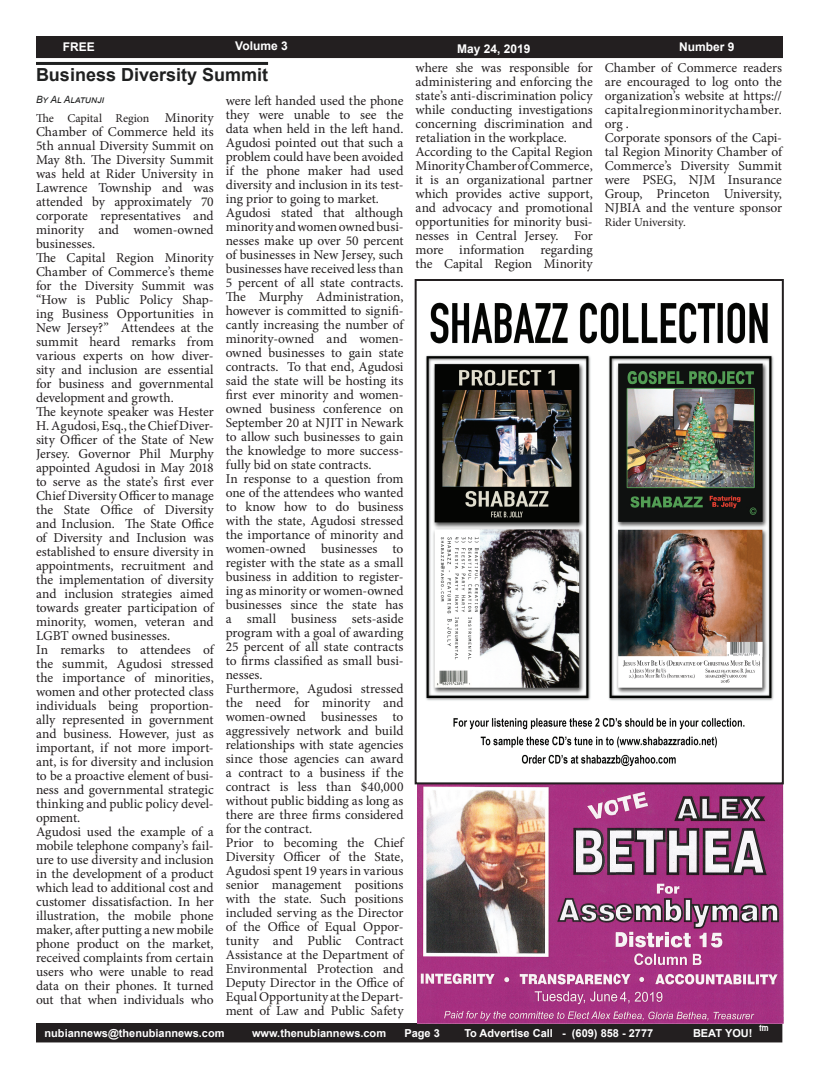
<style>
.page{position:relative;width:819px;height:1080px;background:#fff}
.page>*{position:absolute;margin:0;border:0;box-sizing:border-box;transform-origin:0 0}
.t1{font:700 18px "Arial";color:#1f2020}
.t2{font:13.5px/14px "Minion Pro";letter-spacing:-.005em;color:#231f20}
.t3{font:12px "Minion Pro";letter-spacing:-.01em;color:#231f20}
.t4{font:700 12px "Arial";color:#fff}
.t5{font:700 11px "Arial";color:#fff}
.t6{font:italic 10px "Arial";color:#1f2020}
.t7{font:8px "Hobo Std";color:#fff}
.s1{font-size:13.5px}
</style>
<div class="page">
<div style="left:36px;top:36px;width:746px;height:22px;background:#231f20"></div>
<div style="left:36px;top:1024px;width:746px;height:18px;background:#231f20"></div>
<div style="left:36px;top:1023px;width:746px;height:19px;border:1px solid #231f20"></div>
<img style="left:416px;top:302px;width:367px;height:721px">
<hr style="left:36px;top:62px;width:232px;height:3px;background:#1f2020">
<div style="left:415px;top:279px;width:369px;height:505px;border:2px solid #231f20"></div>
<p class="t4" style="left:63px;top:39px;width:34px">FREE</p>
<p class="t4" style="left:235px;top:38px;width:54px">Volume 3</p>
<p class="t4" style="left:457px;top:40px;width:75px">May 24, 2019</p>
<p class="t4" style="left:679px;top:39px;width:57px">Number 9</p>
<h1 class="t1" style="left:36px;top:62px;width:234px">Business Diversity Summit</h1>
<p class="t6" style="left:36px;top:93px;width:70px">BY AL ALATUNJI</p>
<p class="t3" style="left:36px;top:110px;width:179px">The Capital Region <span class="s1">Minority</span></p>
<p class="t2" style="left:36px;top:125px;width:179px">Chamber of Commerce held its<br>5th annual Diversity Summit on<br>May 8th. The Diversity Summit was held at Rider University in<br>Lawrence Township and was attended by approximately 70 corporate representatives and minority and women-owned businesses.<br>The Capital Region Minority<br>Chamber of Commerce’s theme for the Diversity Summit was “How is Public Policy Shap&shy;ing Business Opportunities in<br>New Jersey?” Attendees at the summit heard remarks from various experts on how diver&shy;sity and inclusion are essential for business and governmental development and growth.<br>The keynote speaker was Hester<br>H. Agudosi, Esq., the Chief Diver&shy;sity Officer of the State of New<br>Jersey. Governor Phil Murphy appointed Agudosi in May 2018 to serve as the state’s first ever<br>Chief Diversity Officer to manage the State Office of Diversity and Inclusion. The State Office of Diversity and Inclusion was established to ensure diversity in appointments, recruitment and the implementation of diversity and inclusion strategies aimed towards greater participation of minority, women, veteran and<br>LGBT owned businesses.<br>In remarks to attendees of the summit, Agudosi stressed the importance of minorities, women and other protected class individuals being proportion&shy;ally represented in government and business. However, just as important, if not more import&shy;ant, is for diversity and inclusion to be a proactive element of busi&shy;ness and governmental strategic thinking and public policy devel&shy;opment.<br>Agudosi used the example of a mobile telephone company’s fail&shy;ure to use diversity and inclusion in the development of a product which lead to additional cost and customer dissatisfaction. In her illustration, the mobile phone maker, after putting a new mobile phone product on the market, received complaints from certain users who were unable to read data on their phones. It turned out that when individuals who</p>
<p class="t2" style="left:226px;top:94px;width:179px">were left handed used the phone they were unable to see the data when held in the left hand.<br>Agudosi pointed out that such a problem could have been avoided if the phone maker had used diversity and inclusion in its test&shy;ing prior to going to market.<br>Agudosi stated that although minority and women owned busi&shy;nesses make up over 50 percent of businesses in New Jersey, such businesses have received less than<br>5 percent of all state contracts.<br>The Murphy Administration, however is committed to signifi&shy;cantly increasing the number of minority-owned and women&shy;owned businesses to gain state contracts. To that end, Agudosi said the state will be hosting its first ever minority and women&shy;owned business conference on<br>September 20 at NJIT in Newark to allow such businesses to gain the knowledge to more success&shy;fully bid on state contracts.<br>In response to a question from one of the attendees who wanted to know how to do business with the state, Agudosi stressed the importance of minority and women-owned businesses to register with the state as a small business in addition to register&shy;ing as minority or women-owned businesses since the state has a small business sets-aside program with a goal of awarding<br>25 percent of all state contracts to firms classified as small busi&shy;nesses.<br>Furthermore, Agudosi stressed the need for minority and women-owned businesses to aggressively network and build relationships with state agencies since those agencies can award a contract to a business if the contract is less than $40,000 without public bidding as long as there are three firms considered for the contract.<br>Prior to becoming the Chief<br>Diversity Officer of the State,<br>Agudosi spent 19 years in various senior management positions with the state. Such positions included serving as the Director of the Office of Equal Oppor&shy;tunity and Public Contract<br>Assistance at the Department of<br>Environmental Protection and<br>Deputy Director in the Office of<br>Equal Opportunity at the Depart&shy;ment of Law and Public Safety</p>
<p class="t2" style="left:416px;top:61px;width:179px">where she was responsible for administering and enforcing the state’s anti-discrimination policy while conducting investigations concerning discrimination and retaliation in the workplace.<br>According to the Capital Region<br>Minority Chamber of Commerce, it is an organizational partner which provides active support, and advocacy and promotional opportunities for minority busi&shy;nesses in Central Jersey. For more information regarding the Capital Region Minority</p>
<p class="t2" style="left:605px;top:61px;width:179px">Chamber of Commerce readers are encouraged to log onto the organization’s website at https:// capitalregionminoritychamber. org .<br>Corporate sponsors of the Capi&shy;tal Region Minority Chamber of<br>Commerce’s Diversity Summit were PSEG, NJM Insurance<br>Group, Princeton University,<br>NJBIA and the venture sponsor</p>
<p class="t3" style="left:605px;top:214px;width:83px">Rider University.</p>
<p class="t7" style="left:759px;top:1023px;width:11px">tm</p>
<p class="t5" style="left:45px;top:1026px;width:182px">nubiannews@thenubiannews.com</p>
<p class="t5" style="left:252px;top:1026px;width:136px">www.thenubiannews.com</p>
<p class="t5" style="left:404px;top:1026px;width:37px">Page 3</p>
<p class="t5" style="left:464px;top:1026px;width:190px">To Advertise Call - (609) 858 - 2777</p>
<p class="t5" style="left:693px;top:1026px;width:61px">BEAT YOU!</p>
</div>
